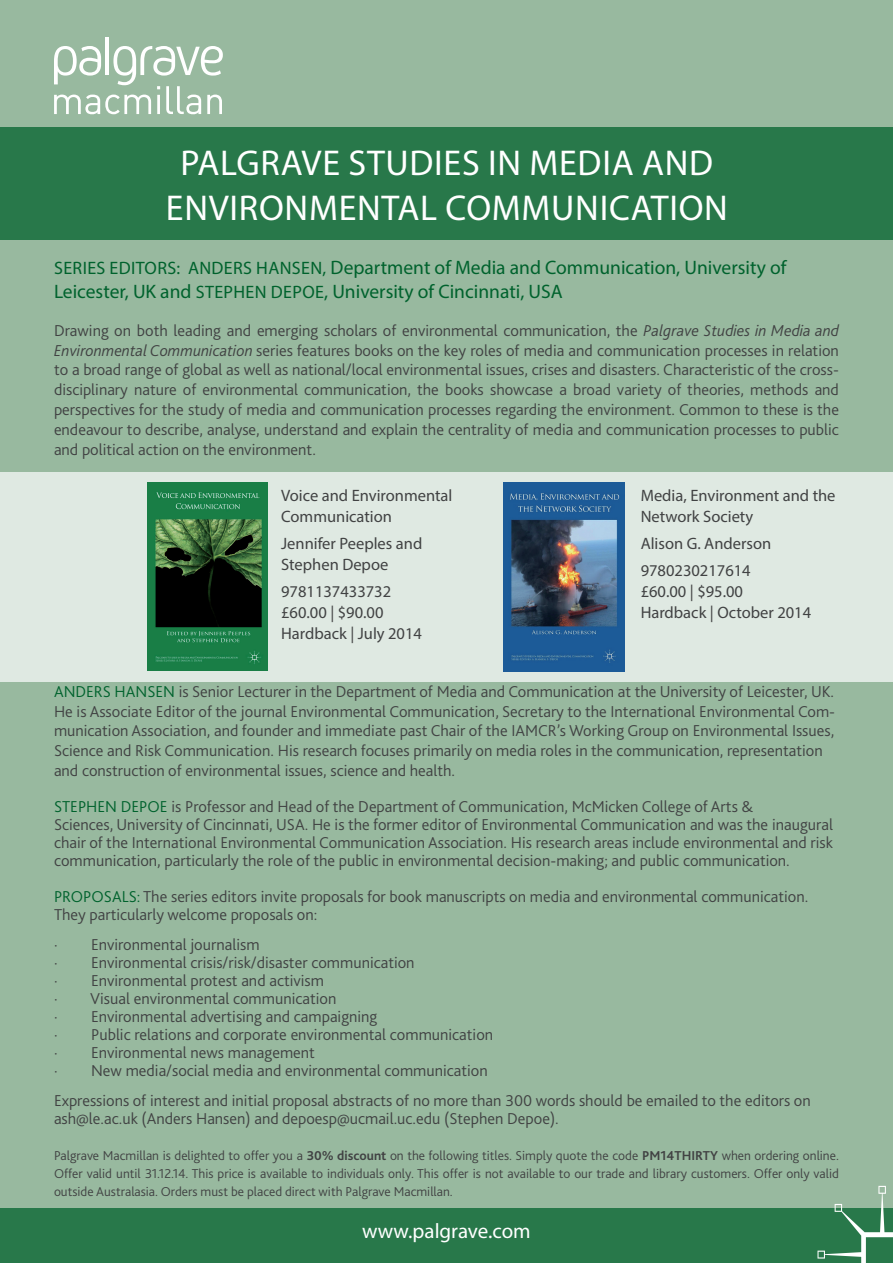
<style>
.page{position:relative;width:893px;height:1263px;background:#98b99f}
.page>*{position:absolute;margin:0;border:0;box-sizing:border-box;transform-origin:0 0}
.t1{font:36px/45px "Myriad Pro";letter-spacing:.02em;color:#fff;text-align:center}
.t2{font:21px "Myriad Pro";color:#fff}
.t3{font:19.5px/24px "Myriad Pro";color:#00622d}
.t4{font:300 16.5px/18px "Bliss 2";color:#414243}
.t5{font:16.5px/21px "Myriad Pro";color:#414243}
.t6{font:300 13.5px/18px "Bliss 2";color:#414243;text-align:justify}
.s1{font-size:18px}
.s2{font-style:italic}
.s3{color:#00622d}
.s4{font-weight:700}
</style>
<div class="page">
<div style="left:0;top:128px;width:893px;height:112px;background:#28784a"></div>
<div style="left:0;top:472px;width:893px;height:209px;background:#dfe9e2"></div>
<img style="left:147px;top:482px;width:121px;height:188px">
<img style="left:504px;top:482px;width:120px;height:189px">
<div style="left:0;top:1209px;width:893px;height:54px;background:#28784a"></div>
<hr style="left:105px;top:37px;width:4px;height:38px;background:#fff">
<svg style="left:54px;top:46px;width:169px;height:68px"></svg>
<svg style="left:817px;top:1186px;width:76px;height:77px"></svg>
<h1 class="t1" style="left:166px;top:140px;width:563px">PALGRAVE STUDIES IN MEDIA AND<br>ENVIRONMENTAL COMMUNICATION</h1>
<p class="t3" style="left:54px;top:255px;width:734px"><span class="s1">SERIES EDITORS: ANDERS HANSEN,</span> Department of Media and Communication, University of<br>Leicester, UK and <span class="s1">STEPHEN DEPOE</span>, University of Cincinnati, USA</p>
<p class="t4" style="left:54px;top:320px;width:786px;line-height:19.8px;text-align:justify">Drawing on both leading and emerging scholars of environmental communication, the <span class="s2">Palgrave Studies in Media and Environmental Communication</span> series features books on the key roles of media and communication processes in relation to a broad range of global as well as national/local environmental issues, crises and disasters. Characteristic of the cross&shy;disciplinary nature of environmental communication, the books showcase a broad variety of theories, methods and perspectives for the study of media and communication processes regarding the environment. Common to these is the endeavour to describe, analyse, understand and explain the centrality of media and communication processes to public and political action on the environment.</p>
<p class="t5" style="left:281px;top:484px;width:173px">Voice and Environmental<br>Communication</p>
<p class="t5" style="left:281px;top:532px;width:143px">Jennifer Peeples and<br>Stephen Depoe</p>
<p class="t5" style="left:281px;top:580px;width:142px">9781137433732 £60.00 | $90.00<br>Hardback | July 2014</p>
<p class="t5" style="left:641px;top:484px;width:196px">Media, Environment and the<br>Network Society</p>
<p class="t5" style="left:641px;top:529px;width:132px;line-height:27px">Alison G. Anderson<br>9780230217614</p>
<p class="t5" style="left:641px;top:580px;width:172px">£60.00 | $95.00<br>Hardback | October 2014</p>
<p class="t4" style="left:54px;top:681px;width:783px;line-height:19.8px"><span class="s3">ANDERS HANSEN</span> is Senior Lecturer in the Department of Media and Communication at the University of Leicester, UK.<br>He is Associate Editor of the journal Environmental Communication, Secretary to the International Environmental Com&shy;munication Association, and founder and immediate past Chair of the IAMCR’s Working Group on Environmental Issues, Science and Risk Communication. His research focuses primarily on media roles in the communication, representation and construction of environmental issues, science and health.</p>
<p class="t4" style="left:54px;top:797px;width:781px"><span class="s3">STEPHEN DEPOE</span> is Professor and Head of the Department of Communication, McMicken College of Arts &amp;<br>Sciences, University of Cincinnati, USA. He is the former editor of Environmental Communication and was the inaugural chair of the International Environmental Communication Association. His research areas include environmental and risk communication, particularly the role of the public in environmental decision-making; and public communication.</p>
<p class="t4" style="left:54px;top:887px;width:756px"><span class="s3">PROPOSALS:</span> The series editors invite proposals for book manuscripts on media and environmental communication.<br>They particularly welcome proposals on:</p>
<p class="t4" style="left:54px;top:935px;width:441px">· Environmental journalism<br>· Environmental crisis/risk/disaster communication<br>· Environmental protest and activism<br>· Visual environmental communication<br>· Environmental advertising and campaigning<br>· Public relations and corporate environmental communication · Environmental news management<br>· New media/social media and environmental communication</p>
<p class="t4" style="left:54px;top:1091px;width:758px">Expressions of interest and initial proposal abstracts of no more than 300 words should be emailed to the editors on ash@le.ac.uk (Anders Hansen) and depoesp@ucmail.uc.edu (Stephen Depoe).</p>
<p class="t6" style="left:54px;top:1146px;width:786px">Palgrave Macmillan is delighted to offer you a <span class="s4">30% discount</span> on the following titles. Simply quote the code <span class="s4">PM14THIRTY</span> when ordering online.<br>Offer valid until 31.12.14. This price is available to individuals only. This offer is not available to our trade and library customers. Offer only valid outside Australasia. Orders must be placed direct with Palgrave Macmillan.</p>
<p class="t2" style="left:362px;top:1218px;width:170px">www.palgrave.com</p>
</div>
